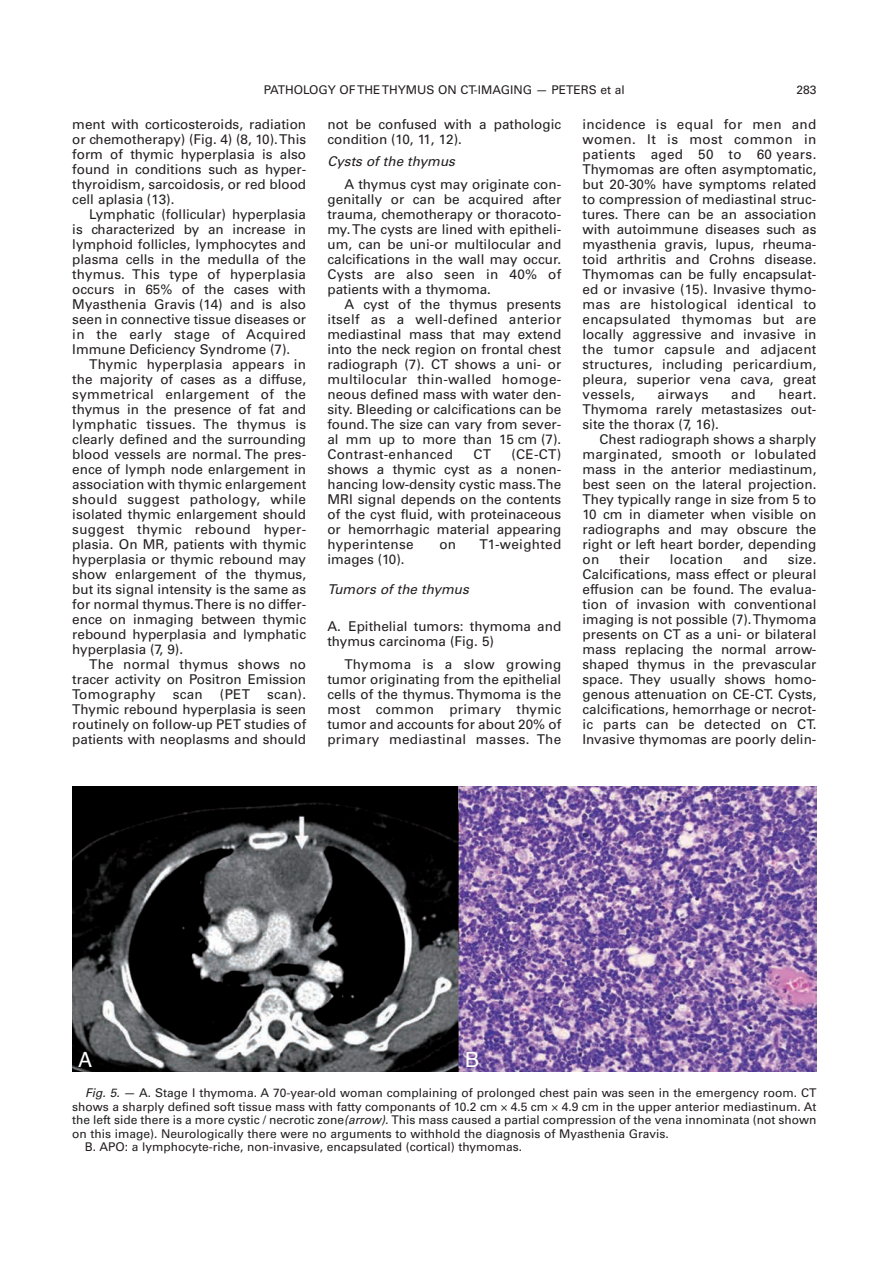
<style>
.page{position:relative;width:893px;height:1263px;background:#fff}
.page>*{position:absolute;margin:0;border:0;box-sizing:border-box;transform-origin:0 0}
.t1{font:21px "Helvetica";color:#fff}
.t2{font:13.5px/15px "Univers";color:#231f20;text-align:justify}
.t3{font:italic 13.5px "Univers";color:#231f20}
.t4{font:13.5px "Univers";letter-spacing:.02em;color:#231f20}
.t5{font:12px "Univers";color:#231f20}
.s1{font-style:italic}
.s2{font-family:"Times"}
</style>
<div class="page">
<img style="left:72px;top:787px;width:744px;height:284px">
<p class="t5" style="left:264px;top:85px;width:363px">PATHOLOGY OFTHETHYMUS ON CT-IMAGING — PETERS et al</p>
<p class="t5" style="left:796px;top:85px;width:22px">283</p>
<p class="t2" style="left:72px;top:118px;width:235px">ment with corticosteroids, radiation or chemotherapy) (Fig. 4) (8, 10).This form of thymic hyperplasia is also found in conditions such as hyper&shy;thyroidism, sarcoidosis, or red blood cell aplasia (13).</p>
<p class="t2" style="left:72px;top:208px;width:235px;text-indent:17px">Lymphatic (follicular) hyperplasia is characterized by an increase in lymphoid follicles, lymphocytes and plasma cells in the medulla of the thymus. This type of hyperplasia occurs in 65% of the cases with Myasthenia Gravis (14) and is also seen in connective tissue diseases or in the early stage of Acquired Immune Deficiency Syndrome (7).</p>
<p class="t2" style="left:72px;top:358px;width:235px;text-indent:17px">Thymic hyperplasia appears in the majority of cases as a diffuse, symmetrical enlargement of the thymus in the presence of fat and lymphatic tissues. The thymus is clearly defined and the surrounding blood vessels are normal. The pres&shy;ence of lymph node enlargement in association with thymic enlargement should suggest pathology, while isolated thymic enlargement should suggest thymic rebound hyper&shy;plasia. On MR, patients with thymic hyperplasia or thymic rebound may show enlargement of the thymus, but its signal intensity is the same as for normal thymus.There is no differ&shy;ence on inmaging between thymic rebound hyperplasia and lymphatic hyperplasia (7, 9).</p>
<p class="t2" style="left:72px;top:658px;width:235px;text-indent:17px">The normal thymus shows no tracer activity on Positron Emission Tomography</p>
<p class="t2" style="left:583px;top:118px;width:235px">incidence is equal for men and women. It is most common in patients aged 50 to 60 years.<br>Thymomas are often asymptomatic, but 20-30% have symptoms related to compression of mediastinal struc&shy;tures. There can be an association with autoimmune diseases such as myasthenia gravis, lupus, rheuma&shy;toid arthritis and Crohns disease.<br>Thymomas can be fully encapsulat&shy;ed or invasive (15). Invasive thymo&shy;mas are histological identical to encapsulated thymomas but are locally aggressive and invasive in the tumor capsule and adjacent structures, including pericardium, pleura, superior vena cava, great vessels,</p>
<p class="t2" style="left:327px;top:118px;width:235px">not be confused with a pathologic condition (10, 11, 12).</p>
<p class="t3" style="left:327px;top:157px;width:129px">Cysts of the thymus</p>
<p class="t2" style="left:327px;top:178px;width:235px;text-indent:17px">A thymus cyst may originate con&shy;genitally or can be acquired after trauma, chemotherapy or thoracoto&shy;my.The cysts are lined with epitheli&shy;um, can be uni-or multilocular and calcifications in the wall may occur.<br>Cysts are also seen in 40% of patients with a thymoma.</p>
<p class="t2" style="left:327px;top:298px;width:235px;text-indent:17px">A cyst of the thymus presents itself as a well-defined anterior mediastinal mass that may extend into the neck region on frontal chest radiograph (7). CT shows a uni- or multilocular thin-walled homoge&shy;neous defined mass with water den&shy;sity. Bleeding or calcifications can be found. The size can vary from sever&shy;al mm up to more than 15 cm (7).<br>Contrast-enhanced</p>
<p class="t2" style="left:583px;top:388px;width:235px;text-indent:196px">heart.<br>Thymoma rarely metastasizes out&shy;site the thorax (7, 16).</p>
<p class="t2" style="left:582px;top:433px;width:235px;text-indent:17px">Chest radiograph shows a sharply marginated, smooth or lobulated mass in the anterior mediastinum, best seen on the lateral projection.<br>They typically range in size from 5 to 10 cm in diameter when visible on radiographs and may obscure the right or left heart border, depending on</p>
<p class="t4" style="left:658px;top:389px;width:53px">airways</p>
<p class="t2" style="left:731px;top:388px;width:26px">and</p>
<p class="t2" style="left:327px;top:448px;width:235px;text-indent:184px">(CE-CT) shows a thymic cyst as a nonen&shy;hancing low-density cystic mass.The MRI signal depends on the contents of the cyst fluid, with proteinaceous or hemorrhagic material appearing hyperintense</p>
<p class="t2" style="left:473px;top:448px;width:19px">CT</p>
<p class="t2" style="left:439px;top:538px;width:18px">on</p>
<p class="t4" style="left:479px;top:539px;width:83px">T1-weighted</p>
<p class="t2" style="left:327px;top:553px;width:79px">images (10).</p>
<p class="t3" style="left:327px;top:584px;width:143px">Tumors of the thymus</p>
<p class="t2" style="left:327px;top:620px;width:235px">A. Epithelial tumors: thymoma and thymus carcinoma (Fig. 5)</p>
<p class="t2" style="left:327px;top:658px;width:235px;text-indent:17px">Thymoma is a slow growing tumor originating from the epithelial cells of the thymus. Thymoma is the most common primary thymic tumor and accounts for about 20% of primary mediastinal masses. The</p>
<p class="t2" style="left:619px;top:553px;width:32px">their</p>
<p class="t4" style="left:670px;top:554px;width:55px">location</p>
<p class="t2" style="left:743px;top:553px;width:26px">and</p>
<p class="t2" style="left:582px;top:553px;width:235px;text-indent:205px">size.<br>Calcifications, mass effect or pleural effusion can be found. The evalua&shy;tion of invasion with conventional imaging is not possible (7).Thymoma presents on CT as a uni- or bilateral mass replacing the normal arrow&shy;shaped thymus in the prevascular space. They usually shows homo&shy;genous attenuation on CE-CT. Cysts, calcifications, hemorrhage or necrot&shy;ic parts can be detected on CT.<br>Invasive thymomas are poorly delin-</p>
<p class="t2" style="left:72px;top:688px;width:235px;text-indent:195px">scan).<br>Thymic rebound hyperplasia is seen routinely on follow-up PET studies of patients with neoplasms and should</p>
<p class="t2" style="left:173px;top:688px;width:32px">scan</p>
<p class="t2" style="left:220px;top:688px;width:32px">(PET</p>
<h1 class="t1" style="left:78px;top:1050px;width:16px">A</h1>
<h1 class="t1" style="left:465px;top:1050px;width:16px">B</h1>
<p class="t5" style="left:85px;top:1089px;width:733px"><span class="s1">Fig. 5.</span> — A. Stage I thymoma. A 70-year-old woman complaining of prolonged chest pain was seen in the emergency room. CT</p>
<p class="t5" style="left:72px;top:1102px;width:746px">shows a sharply defined soft tissue mass with fatty componants of 10.2 cm <span class="s2">×</span> 4.5 cm <span class="s2">×</span> 4.9 cm in the upper anterior mediastinum. At</p>
<p class="t5" style="left:72px;top:1116px;width:746px">the left side there is a more cystic / necrotic zone<span class="s1">(arrow).</span> This mass caused a partial compression of the vena innominata (not shown</p>
<p class="t5" style="left:72px;top:1129px;width:598px">on this image). Neurologically there were no arguments to withhold the diagnosis of Myasthenia Gravis.</p>
<p class="t5" style="left:85px;top:1143px;width:439px">B. APO: a lymphocyte-riche, non-invasive, encapsulated (cortical) thymomas.</p>
</div>
